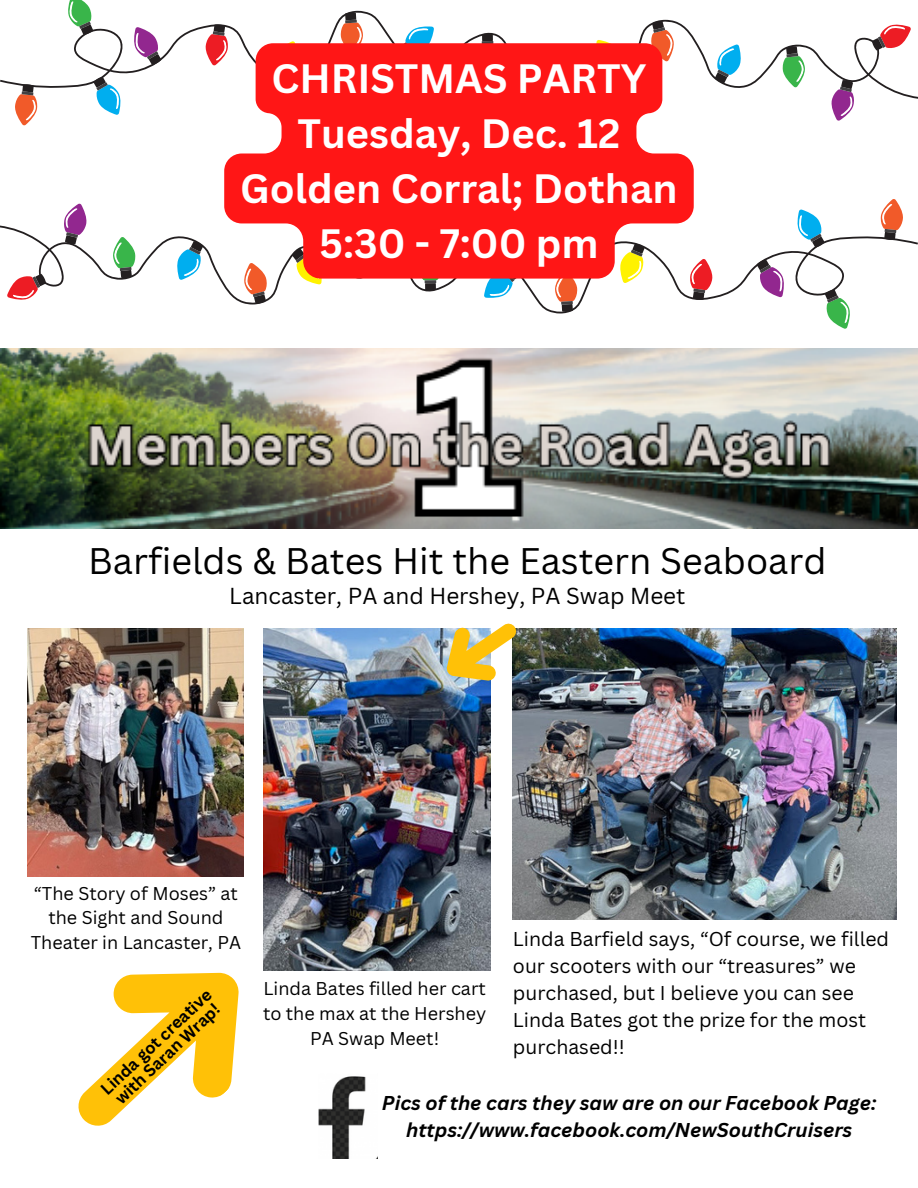
<style>
.page{position:relative;width:918px;height:1188px;background:#fff}
.page>*{position:absolute;margin:0;border:0;box-sizing:border-box;transform-origin:0 0}
.t1{font:700 39.9px "Canva Sans";color:#fff}
.t2{font:36px "Canva Sans";color:#000}
.t3{font:22.5px "Canva Sans";color:#000}
.t4{font:19.5px/27px "Canva Sans";color:#000}
.t5{font:italic 700 19.5px/27px "Canva Sans";color:#000;text-align:center}
.t6{font:18px/24.8px "Canva Sans";color:#000;text-align:center}
.t7{font:700 16.5px "Canva Sans";color:#000}
</style>
<div class="page">
<img style="left:0;top:348px;width:918px;height:180px">
<svg style="left:0;top:225px;width:918px;height:89px"></svg>
<svg style="left:619px;top:279px;width:26px;height:4px"></svg>
<svg style="left:292px;top:279px;width:30px;height:6px"></svg>
<svg style="left:796px;top:209px;width:29px;height:39px"></svg>
<svg style="left:484px;top:279px;width:35px;height:19px"></svg>
<svg style="left:176px;top:241px;width:27px;height:39px"></svg>
<svg style="left:825px;top:289px;width:26px;height:40px"></svg>
<svg style="left:419px;top:279px;width:22px;height:12px"></svg>
<svg style="left:112px;top:237px;width:24px;height:41px"></svg>
<svg style="left:880px;top:199px;width:24px;height:41px"></svg>
<svg style="left:555px;top:279px;width:22px;height:33px"></svg>
<svg style="left:243px;top:279px;width:24px;height:25px"></svg>
<svg style="left:757px;top:259px;width:28px;height:38px"></svg>
<svg style="left:64px;top:203px;width:24px;height:41px"></svg>
<svg style="left:690px;top:259px;width:23px;height:41px"></svg>
<svg style="left:7px;top:274px;width:39px;height:27px"></svg>
<svg style="left:0;top:11px;width:918px;height:88px"></svg>
<svg style="left:273px;top:41px;width:26px;height:2px"></svg>
<svg style="left:596px;top:40px;width:30px;height:3px"></svg>
<svg style="left:93px;top:77px;width:29px;height:38px"></svg>
<svg style="left:399px;top:26px;width:35px;height:17px"></svg>
<svg style="left:715px;top:44px;width:27px;height:39px"></svg>
<svg style="left:67px;top:0;width:26px;height:35px"></svg>
<svg style="left:477px;top:34px;width:22px;height:9px"></svg>
<svg style="left:782px;top:46px;width:24px;height:42px"></svg>
<svg style="left:14px;top:84px;width:24px;height:42px"></svg>
<svg style="left:341px;top:12px;width:22px;height:31px"></svg>
<svg style="left:651px;top:21px;width:24px;height:22px"></svg>
<svg style="left:133px;top:27px;width:28px;height:38px"></svg>
<svg style="left:830px;top:80px;width:24px;height:41px"></svg>
<svg style="left:205px;top:24px;width:23px;height:42px"></svg>
<svg style="left:872px;top:23px;width:39px;height:28px"></svg>
<img style="left:513px;top:629px;width:384px;height:290px">
<img style="left:263px;top:629px;width:227px;height:342px">
<img style="left:28px;top:629px;width:216px;height:247px">
<img style="left:431px;top:623px;width:101px;height:76px">
<svg style="left:78px;top:921px;width:208px;height:205px"></svg>
<img style="left:319px;top:1076px;width:58px;height:83px">
<svg style="left:224px;top:43px;width:470px;height:236px;background:#fd3a39"></svg>
<p class="t1" style="left:272px;top:50px;width:376px">CHRISTMAS PARTY</p>
<p class="t1" style="left:297px;top:105px;width:324px">Tuesday, Dec. 12</p>
<p class="t1" style="left:240px;top:160px;width:439px">Golden Corral; Dothan</p>
<p class="t1" style="left:319px;top:216px;width:281px">5:30 - 7:00 pm</p>
<p class="t2" style="left:88px;top:536px;width:740px">Barfields &amp; Bates Hit the Eastern Seaboard</p>
<p class="t3" style="left:229px;top:580px;width:458px">Lancaster, PA and Hershey, PA Swap Meet</p>
<p class="t6" style="left:31px;top:880px;width:212px">“The Story of Moses” at the Sight and Sound<br>Theater in Lancaster, PA</p>
<p class="t7" style="left:95px;top:1083px;width:147px;rotate:-43deg">Linda got creative</p>
<p class="t7" style="left:109px;top:1092px;width:139px;rotate:-43deg">with Saran Wrap!</p>
<p class="t6" style="left:263px;top:976px;width:225px">Linda Bates filled her cart to the max at the Hershey<br>PA Swap Meet!</p>
<p class="t4" style="left:513px;top:925px;width:378px">Linda Barfield says, “Of course, we filled our scooters with our “treasures” we purchased, but I believe you can see<br>Linda Bates got the prize for the most purchased!!</p>
<p class="t5" style="left:382px;top:1088px;width:496px">Pics of the cars they saw are on our Facebook Page: https://www.facebook.com/NewSouthCruisers</p>
</div>
